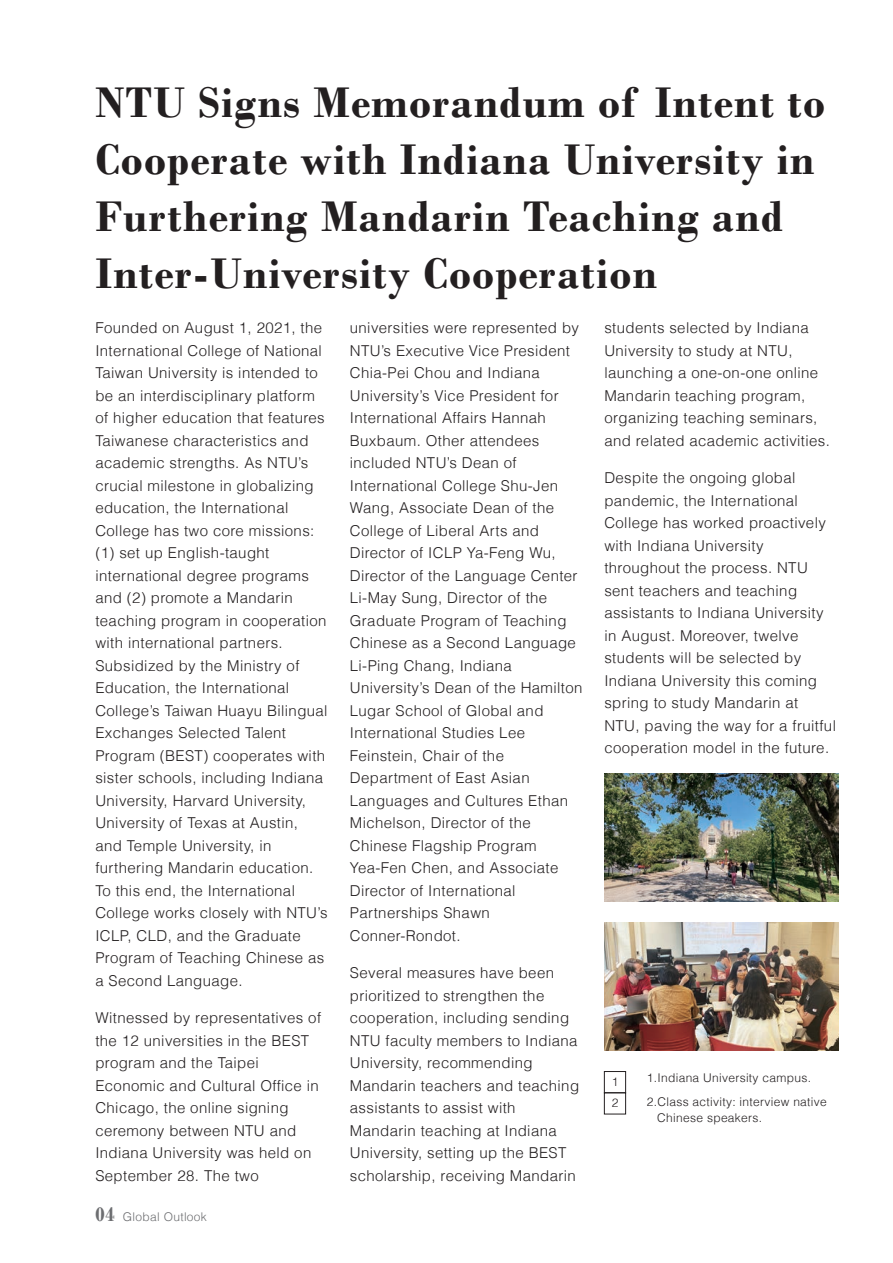
<style>
.page{position:relative;width:893px;height:1263px;background:#fff}
.page>*{position:absolute;margin:0;border:0;box-sizing:border-box;transform-origin:0 0}
.t1{font:700 45px/57px "Bodoni";letter-spacing:.025em;color:#231f20}
.t2{font:300 15px/22.5px "Helvetica LT";letter-spacing:.025em;color:#231f20}
.t3{font:300 12px/24px "Helvetica LT";letter-spacing:.025em;color:#231f20}
.t4{font:300 12px "Helvetica LT";letter-spacing:.025em;color:#6c6d70}
.s1{font-family:"Bodoni";font-weight:700;font-size:21px}
</style>
<div class="page">
<img style="left:604px;top:774px;width:234px;height:127px">
<img style="left:604px;top:923px;width:234px;height:127px">
<div style="left:604px;top:1071px;width:22px;height:22px;border:1px solid #231f20"></div>
<div style="left:604px;top:1092px;width:22px;height:22px;border:1px solid #231f20"></div>
<h1 class="t1" style="left:95px;top:74px;width:731px">NTU Signs Memorandum of Intent to Cooperate with Indiana University in Furthering Mandarin Teaching and Inter-University Cooperation</h1>
<p class="t2" style="left:350px;top:317px;width:234px">universities were represented by<br>NTU’s Executive Vice President<br>Chia-Pei Chou and Indiana<br>University’s Vice President for<br>International Affairs Hannah<br>Buxbaum. Other attendees included NTU’s Dean of<br>International College Shu-Jen<br>Wang, Associate Dean of the<br>College of Liberal Arts and<br>Director of ICLP Ya-Feng Wu,<br>Director of the Language Center<br>Li-May Sung, Director of the<br>Graduate Program of Teaching<br>Chinese as a Second Language<br>Li-Ping Chang, Indiana<br>University’s Dean of the Hamilton<br>Lugar School of Global and<br>International Studies Lee<br>Feinstein, Chair of the<br>Department of East Asian<br>Languages and Cultures Ethan<br>Michelson, Director of the<br>Chinese Flagship Program<br>Yea-Fen Chen, and Associate<br>Director of International<br>Partnerships Shawn<br>Conner-Rondot.</p>
<p class="t2" style="left:350px;top:962px;width:231px">Several measures have been prioritized to strengthen the cooperation, including sending<br>NTU faculty members to Indiana<br>University, recommending<br>Mandarin teachers and teaching assistants to assist with<br>Mandarin teaching at Indiana<br>University, setting up the BEST scholarship, receiving Mandarin</p>
<p class="t2" style="left:95px;top:317px;width:234px">Founded on August 1, 2021, the<br>International College of National<br>Taiwan University is intended to be an interdisciplinary platform of higher education that features<br>Taiwanese characteristics and academic strengths. As NTU’s crucial milestone in globalizing education, the International<br>College has two core missions: (1) set up English-taught international degree programs and (2) promote a Mandarin teaching program in cooperation with international partners.<br>Subsidized by the Ministry of<br>Education, the International<br>College’s Taiwan Huayu Bilingual<br>Exchanges Selected Talent<br>Program (BEST) cooperates with sister schools, including Indiana<br>University, Harvard University,<br>University of Texas at Austin, and Temple University, in furthering Mandarin education.<br>To this end, the International<br>College works closely with NTU’s<br>ICLP, CLD, and the Graduate<br>Program of Teaching Chinese as a Second Language.</p>
<p class="t2" style="left:95px;top:1007px;width:227px">Witnessed by representatives of the 12 universities in the BEST program and the Taipei<br>Economic and Cultural Office in<br>Chicago, the online signing ceremony between NTU and<br>Indiana University was held on<br>September 28. The two</p>
<p class="t2" style="left:604px;top:317px;width:227px">students selected by Indiana<br>University to study at NTU, launching a one-on-one online<br>Mandarin teaching program, organizing teaching seminars, and related academic activities.</p>
<p class="t2" style="left:604px;top:467px;width:233px">Despite the ongoing global pandemic, the International<br>College has worked proactively with Indiana University throughout the process. NTU sent teachers and teaching assistants to Indiana University in August. Moreover, twelve students will be selected by<br>Indiana University this coming spring to study Mandarin at<br>NTU, paving the way for a fruitful cooperation model in the future.</p>
<p class="t3" style="left:647px;top:1065px;width:181px">1.Indiana University campus.<br>2.Class activity: interview native</p>
<p class="t3" style="left:657px;top:1106px;width:106px">Chinese speakers.</p>
<p class="t3" style="left:612px;top:1071px;width:8px;line-height:21.3px">1<br>2</p>
<p class="t4" style="left:96px;top:1210px;width:113px"><span class="s1">04</span> Global Outlook</p>
</div>
